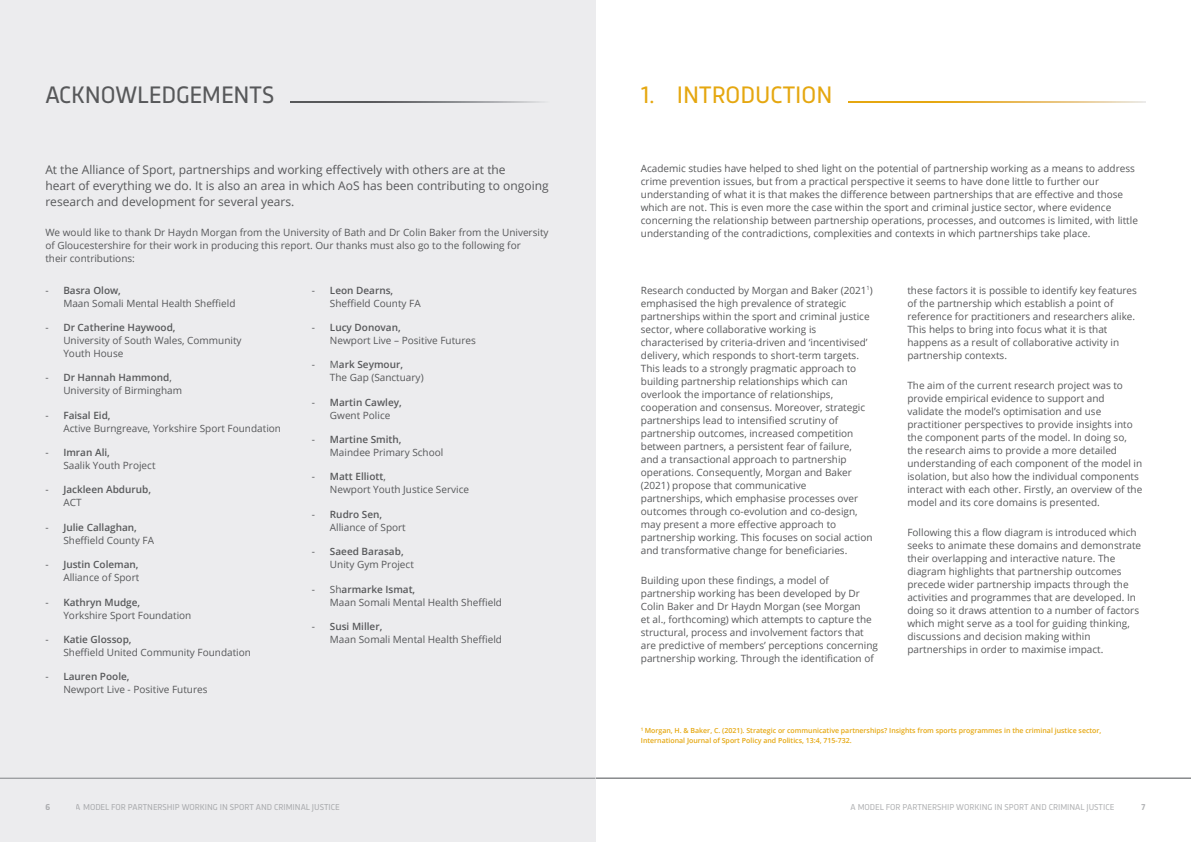
<style>
.page{position:relative;width:1191px;height:842px;background:#fff}
.page>*{position:absolute;margin:0;border:0;box-sizing:border-box;transform-origin:0 0}
.t1{font:25px "Trasandina";color:#57585a}
.t2{font:25px "Trasandina";color:#e5a710}
.body{font:12px/16px "Open Sans";color:#57585a}
.body-2{font:10px/13px "Open Sans";color:#57585a}
.t3{font:600 10px/13px "Open Sans";color:#57585a}
.t4{font:9px "Trasandina";color:#808285}
.t5{font:700 9px "Trasandina";color:#808285}
.body-3{font:600 7px/10px "Open Sans";color:#e5a710}
.s1{font-weight:600}
.s2{font-weight:400}
</style>
<div class="page">
<hr style="left:0;top:778px;width:1191px;height:1px;background:#808285">
<div style="left:0;top:0;width:595px;height:842px;background:#ececee"></div>
<svg style="left:290px;top:102px;width:252px;height:1px"></svg>
<svg style="left:848px;top:102px;width:297px;height:1px"></svg>
<hr style="left:0;top:778px;width:595px;height:1px;background:#808285">
<p class="t1" style="left:45px;top:75px;width:230px">ACKNOWLEDGEMENTS</p>
<p class="body" style="left:45px;top:161px;width:505px">At the Alliance of Sport, partnerships and working effectively with others are at the<br>heart of everything we do. It is also an area in which AoS has been contributing to ongoing research and development for several years.</p>
<p class="body-2" style="left:45px;top:225px;width:505px">We would like to thank Dr Haydn Morgan from the University of Bath and Dr Colin Baker from the University of Gloucestershire for their work in producing this report. Our thanks must also go to the following for<br>their contributions:</p>
<p class="body-2" style="left:330px;top:283px;width:92px;text-indent:-18px">- <span class="s1">Leon Dearns,<br></span>Sheffield County FA</p>
<p class="body-2" style="left:330px;top:321px;width:147px;text-indent:-18px">- <span class="s1">Lucy Donovan,<br></span>Newport Live – Positive Futures</p>
<p class="body-2" style="left:330px;top:358px;width:95px;text-indent:-18px">- M<span class="s1">ark Seymour,<br></span>The Gap (Sanctuary)</p>
<p class="t3" style="left:330px;top:395px;width:73px;text-indent:-18px"><span class="s2">-</span> Martin Cawley,<br><span class="s2">Gwent Police</span></p>
<p class="body-2" style="left:330px;top:433px;width:115px;text-indent:-18px">- <span class="s1">Martine Smith,<br></span>Maindee Primary School</p>
<p class="body-2" style="left:330px;top:470px;width:141px;text-indent:-18px">- <span class="s1">Matt Elliott</span>,<br>Newport Youth Justice Service</p>
<p class="body-2" style="left:330px;top:507px;width:77px;text-indent:-18px">- <span class="s1">Rudro Sen,<br></span>Alliance of Sport</p>
<p class="body-2" style="left:330px;top:545px;width:85px;text-indent:-18px">- <span class="s1">Saeed Barasab,<br></span>Unity Gym Project</p>
<p class="body-2" style="left:330px;top:582px;width:174px;text-indent:-18px">- Sh<span class="s1">armarke Ismat,<br></span>Maan Somali Mental Health Sheffield</p>
<p class="body-2" style="left:330px;top:619px;width:174px;text-indent:-18px">- <span class="s1">Susi Miller,<br></span>Maan Somali Mental Health Sheffield</p>
<p class="body-2" style="left:63px;top:283px;width:174px;text-indent:-18px">- <span class="s1">Basra Olow,<br></span>Maan Somali Mental Health Sheffield</p>
<p class="body-2" style="left:63px;top:321px;width:180px;text-indent:-18px">- <span class="s1">Dr Catherine Haywood,<br></span>University of South Wales, Community<br>Youth House</p>
<p class="body-2" style="left:63px;top:371px;width:120px;text-indent:-18px">- <span class="s1">Dr Hannah Hammond</span>,<br>University of Birmingham</p>
<p class="body-2" style="left:63px;top:408px;width:219px;text-indent:-18px">- <span class="s1">Faisal Eid,<br></span>Active Burngreave, Yorkshire Sport Foundation</p>
<p class="body-2" style="left:63px;top:446px;width:94px;text-indent:-18px">- <span class="s1">Imran Ali,<br></span>Saalik Youth Project</p>
<p class="t3" style="left:63px;top:483px;width:89px;text-indent:-18px"><span class="s2">-</span> Jackleen Abdurub,<br><span class="s2">ACT</span></p>
<p class="body-2" style="left:63px;top:520px;width:92px;text-indent:-18px">- <span class="s1">Julie Callaghan,<br></span>Sheffield County FA</p>
<p class="body-2" style="left:45px;top:558px;width:95px;text-align:right">- <span class="s1">Justin Coleman,<br></span>Alliance of Sport</p>
<p class="body-2" style="left:63px;top:595px;width:129px;text-indent:-18px">- <span class="s1">Kathryn Mudge,<br></span>Yorkshire Sport Foundation</p>
<p class="body-2" style="left:63px;top:632px;width:189px;text-indent:-18px">- <span class="s1">Katie Glossop,<br></span>Sheffield United Community Foundation</p>
<p class="body-2" style="left:63px;top:670px;width:146px;text-indent:-18px">- <span class="s1">Lauren Poole,<br></span>Newport Live - Positive Futures</p>
<p class="t2" style="left:641px;top:75px;width:193px">1. INTRODUCTION</p>
<p class="body-2" style="left:641px;top:162px;width:498px">Academic studies have helped to shed light on the potential of partnership working as a means to address crime prevention issues, but from a practical perspective it seems to have done little to further our understanding of what it is that makes the difference between partnerships that are effective and those which are not. This is even more the case within the sport and criminal justice sector, where evidence concerning the relationship between partnership operations, processes, and outcomes is limited, with little understanding of the contradictions, complexities and contexts in which partnerships take place.</p>
<p class="body-2" style="left:641px;top:283px;width:233px">Research conducted by Morgan and Baker (2021<sup>1</sup>) emphasised the high prevalence of strategic partnerships within the sport and criminal justice sector, where collaborative working is characterised by criteria-driven and ‘incentivised’ delivery, which responds to short-term targets.<br>This leads to a strongly pragmatic approach to building partnership relationships which can overlook the importance of relationships, cooperation and consensus. Moreover, strategic partnerships lead to intensified scrutiny of partnership outcomes, increased competition between partners, a persistent fear of failure,<br>and a transactional approach to partnership operations. Consequently, Morgan and Baker (2021) propose that communicative<br>partnerships, which emphasise processes over outcomes through co-evolution and co-design, may present a more effective approach to partnership working. This focuses on social action and transformative change for beneficiaries.</p>
<p class="body-2" style="left:641px;top:573px;width:239px">Building upon these findings, a model of partnership working has been developed by Dr Colin Baker and Dr Haydn Morgan (see Morgan<br>et al., forthcoming) which attempts to capture the structural, process and involvement factors that are predictive of members’ perceptions concerning partnership working. Through the identification of</p>
<p class="body-2" style="left:907px;top:283px;width:231px">these factors it is possible to identify key features of the partnership which establish a point of reference for practitioners and researchers alike.<br>This helps to bring into focus what it is that happens as a result of collaborative activity in partnership contexts.</p>
<p class="body-2" style="left:907px;top:378px;width:236px">The aim of the current research project was to provide empirical evidence to support and validate the model’s optimisation and use practitioner perspectives to provide insights into the component parts of the model. In doing so, the research aims to provide a more detailed understanding of each component of the model in isolation, but also how the individual components interact with each other. Firstly, an overview of the model and its core domains is presented.</p>
<p class="body-2" style="left:907px;top:525px;width:235px">Following this a flow diagram is introduced which seeks to animate these domains and demonstrate their overlapping and interactive nature. The diagram highlights that partnership outcomes precede wider partnership impacts through the activities and programmes that are developed. In doing so it draws attention to a number of factors which might serve as a tool for guiding thinking, discussions and decision making within partnerships in order to maximise impact.</p>
<p class="body-3" style="left:641px;top:725px;width:462px"><sup>1</sup> Morgan, H. &amp; Baker, C. (2021). Strategic or communicative partnerships? Insights from sports programmes in the criminal justice sector,<br>International Journal of Sport Policy and Politics, 13:4, 715-732.</p>
<p class="t5" style="left:45px;top:800px;width:6px">6</p>
<p class="t4" style="left:76px;top:800px;width:265px">A MODEL FOR PARTNERSHIP WORKING IN SPORT AND CRIMINAL JUSTICE</p>
<p class="t4" style="left:850px;top:800px;width:265px">A MODEL FOR PARTNERSHIP WORKING IN SPORT AND CRIMINAL JUSTICE</p>
<p class="t5" style="left:1141px;top:800px;width:5px">7</p>
</div>
